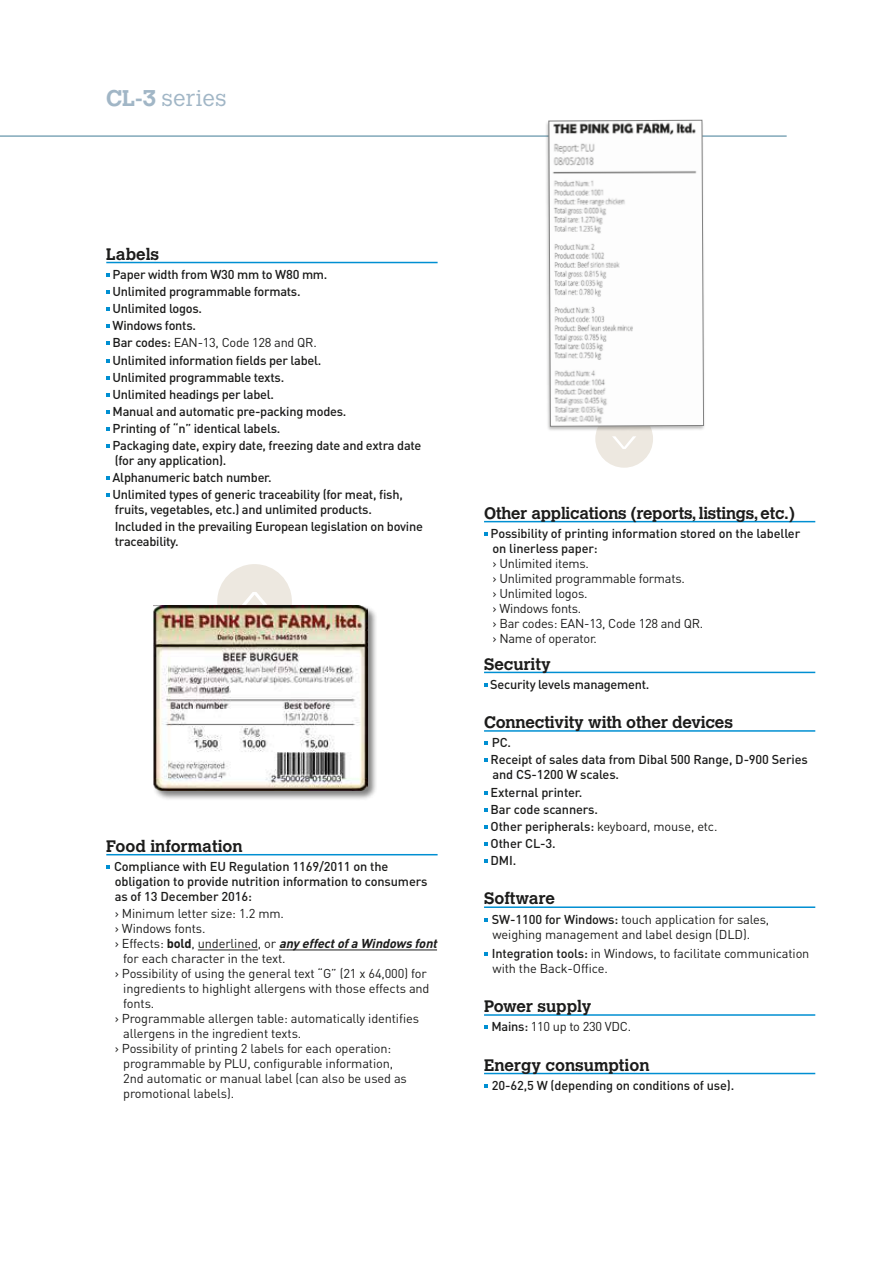
<style>
.page{position:relative;width:893px;height:1263px;background:#fff}
.page>*{position:absolute;margin:0;border:0;box-sizing:border-box;transform-origin:0 0}
.t1{font:300 22.5px "Calvert MT Std";letter-spacing:.01em;color:#a1b6c6}
.t2{font:700 16.5px "Calvert MT Std";letter-spacing:-.01em;color:#1c1c1b}
.t3{font:500 12.75px/17.1px "DIN";letter-spacing:-.02em;color:#1c1c1b}
.t4{font:12.75px/15px "DIN";letter-spacing:-.01em;color:#1c1c1b}
.s1{font-weight:700}
.s2{font-weight:400}
.s3{font-weight:700;font-style:italic}
.s4{font-weight:500}
</style>
<div class="page">
<div style="left:217px;top:564px;width:75px;height:75px;background:#ede8e0;border-radius:50%"></div>
<svg style="left:242px;top:592px;width:25px;height:13px"></svg>
<div style="left:153px;top:605px;width:224px;height:196px;background:#1c1c1b;opacity:.55"></div>
<img style="left:154px;top:606px;width:214px;height:185px">
<hr style="left:0;top:135px;width:787px;height:2px;background:#578ba2">
<hr style="left:106px;top:262px;width:332px;height:1px;background:#008fd2">
<svg style="left:106px;top:273px;width:4px;height:4px"></svg>
<svg style="left:106px;top:290px;width:4px;height:4px"></svg>
<svg style="left:106px;top:307px;width:4px;height:4px"></svg>
<svg style="left:106px;top:324px;width:4px;height:4px"></svg>
<svg style="left:106px;top:341px;width:4px;height:4px"></svg>
<svg style="left:106px;top:359px;width:4px;height:3px"></svg>
<svg style="left:106px;top:376px;width:4px;height:3px"></svg>
<svg style="left:106px;top:393px;width:4px;height:4px"></svg>
<svg style="left:106px;top:410px;width:4px;height:4px"></svg>
<svg style="left:106px;top:427px;width:4px;height:4px"></svg>
<svg style="left:106px;top:444px;width:4px;height:4px"></svg>
<svg style="left:106px;top:476px;width:4px;height:4px"></svg>
<svg style="left:106px;top:493px;width:4px;height:4px"></svg>
<hr style="left:106px;top:854px;width:332px;height:1px;background:#008fd2">
<hr style="left:198px;top:950px;width:60px;height:1px;background:#1c1c1b">
<hr style="left:279px;top:950px;width:158px;height:1px;background:#1c1c1b">
<svg style="left:106px;top:865px;width:4px;height:4px"></svg>
<hr style="left:484px;top:521px;width:331px;height:1px;background:#008fd2">
<hr style="left:484px;top:672px;width:331px;height:1px;background:#008fd2">
<hr style="left:484px;top:730px;width:331px;height:2px;background:#008fd2">
<hr style="left:484px;top:906px;width:331px;height:2px;background:#008fd2">
<hr style="left:484px;top:1014px;width:331px;height:2px;background:#008fd2">
<hr style="left:484px;top:1073px;width:331px;height:1px;background:#008fd2">
<svg style="left:484px;top:532px;width:4px;height:4px"></svg>
<svg style="left:484px;top:683px;width:4px;height:4px"></svg>
<svg style="left:484px;top:741px;width:4px;height:4px"></svg>
<svg style="left:484px;top:758px;width:4px;height:4px"></svg>
<svg style="left:484px;top:791px;width:4px;height:3px"></svg>
<svg style="left:484px;top:808px;width:4px;height:3px"></svg>
<svg style="left:484px;top:825px;width:4px;height:4px"></svg>
<svg style="left:484px;top:842px;width:4px;height:4px"></svg>
<svg style="left:484px;top:859px;width:4px;height:4px"></svg>
<svg style="left:484px;top:918px;width:4px;height:3px"></svg>
<svg style="left:484px;top:952px;width:4px;height:4px"></svg>
<svg style="left:484px;top:1025px;width:4px;height:4px"></svg>
<svg style="left:484px;top:1084px;width:4px;height:4px"></svg>
<div style="left:595px;top:410px;width:58px;height:58px;background:#ede8e0;border-radius:50%"></div>
<svg style="left:612px;top:436px;width:24px;height:13px"></svg>
<div style="left:545px;top:120px;width:160px;height:311px;background:#1c1c1b;opacity:.3"></div>
<svg style="left:549px;top:120px;width:155px;height:306px"></svg>
<h1 class="t1" style="left:106px;top:86px;width:122px"><span class="s1">CL-3</span> series</h1>
<p class="t2" style="left:106px;top:243px;width:54px">Labels</p>
<p class="t3" style="left:113px;top:265px;width:310px">Paper width from W30 mm to W80 mm.<br>Unlimited programmable formats.<br>Unlimited logos.<br>Windows fonts.<br>Bar codes: <span class="s2">EAN-13, Code 128 and QR.<br></span>Unlimited information fields per label.<br>Unlimited programmable texts.<br>Unlimited headings per label.<br>Manual and automatic pre-packing modes.<br>Printing of “n” identical labels.<br>Packaging date, expiry date, freezing date and extra date</p>
<p class="t3" style="left:113px;top:452px;width:292px">(for any application).<br>Alphanumeric batch number.<br>Unlimited types of generic traceability (for meat, fish,</p>
<p class="t3" style="left:115px;top:501px;width:310px;line-height:16.4px">fruits, vegetables, etc.) and unlimited products.<br>Included in the prevailing European legislation on bovine</p>
<p class="t3" style="left:115px;top:532px;width:65px">traceability.</p>
<p class="t2" style="left:106px;top:835px;width:138px">Food information</p>
<p class="t3" style="left:114px;top:858px;width:315px;line-height:15px">Compliance with EU Regulation 1169/2011 on the obligation to provide nutrition information to consumers as of 13 December 2016:</p>
<p class="t4" style="left:115px;top:906px;width:171px">› Minimum letter size: 1.2 mm.</p>
<p class="t4" style="left:115px;top:921px;width:92px">› Windows fonts.</p>
<p class="t4" style="left:115px;top:936px;width:327px">› Effects: <span class="s1">bold</span>, underlined, or <span class="s3">any effectofa Windowsfont</span></p>
<p class="t4" style="left:123px;top:951px;width:164px">for each character in the text.</p>
<p class="t4" style="left:115px;top:966px;width:313px">› Possibility of using the general text “G” (21 x 64,000) for</p>
<p class="t4" style="left:123px;top:981px;width:308px">ingredients to highlight allergens with those effects and</p>
<p class="t4" style="left:123px;top:996px;width:33px">fonts.</p>
<p class="t4" style="left:115px;top:1011px;width:306px">› Programmable allergen table: automatically identifies</p>
<p class="t4" style="left:123px;top:1026px;width:179px">allergens in the ingredient texts.</p>
<p class="t4" style="left:115px;top:1041px;width:278px">› Possibility of printing 2 labels for each operation:</p>
<p class="t4" style="left:123px;top:1056px;width:271px">programmable by PLU, configurable information,</p>
<p class="t4" style="left:123px;top:1071px;width:285px">2nd automatic or manual label (can also be used as</p>
<p class="t4" style="left:123px;top:1086px;width:112px">promotional labels).</p>
<p class="t2" style="left:484px;top:502px;width:312px">Other applications (reports, listings, etc.)</p>
<p class="t3" style="left:491px;top:525px;width:311px;line-height:15px">Possibility of printing information stored on the labeller on linerless paper:</p>
<p class="t4" style="left:493px;top:556px;width:212px">› Unlimited items.<br>› Unlimited programmable formats.<br>› Unlimited logos.<br>› Windows fonts.<br>› Bar codes: EAN-13, Code 128 and QR. › Name of operator.</p>
<p class="t2" style="left:484px;top:653px;width:68px">Security</p>
<p class="t3" style="left:490px;top:675px;width:161px">Security levels management.</p>
<p class="t2" style="left:484px;top:712px;width:250px">Connectivity with other devices</p>
<p class="t3" style="left:491px;top:734px;width:319px">PC.<br>Receipt of sales data from Dibal 500 Range, D-900 Series</p>
<p class="t3" style="left:491px;top:766px;width:228px">and CS-1200 W scales.<br>External printer.<br>Bar code scanners.<br>Other peripherals: <span class="s2">keyboard, mouse, etc.<br></span>Other CL-3.<br>DMI.</p>
<p class="t2" style="left:484px;top:888px;width:73px">Software</p>
<p class="t4" style="left:492px;top:911px;width:279px"><span class="s4">SW-1100 for Windows:</span> touch application for sales, weighing management and label design (DLD).</p>
<p class="t4" style="left:492px;top:945px;width:319px"><span class="s4">Integration tools:</span> in Windows, to facilitate communication with the Back-Office.</p>
<p class="t2" style="left:484px;top:996px;width:109px">Power supply</p>
<p class="t4" style="left:491px;top:1019px;width:141px"><span class="s4">Mains:</span> 110 up to 230 VDC.</p>
<p class="t2" style="left:484px;top:1054px;width:167px">Energy consumption</p>
<p class="t3" style="left:492px;top:1076px;width:244px">20-62,5 W (depending on conditions of use).</p>
</div>
